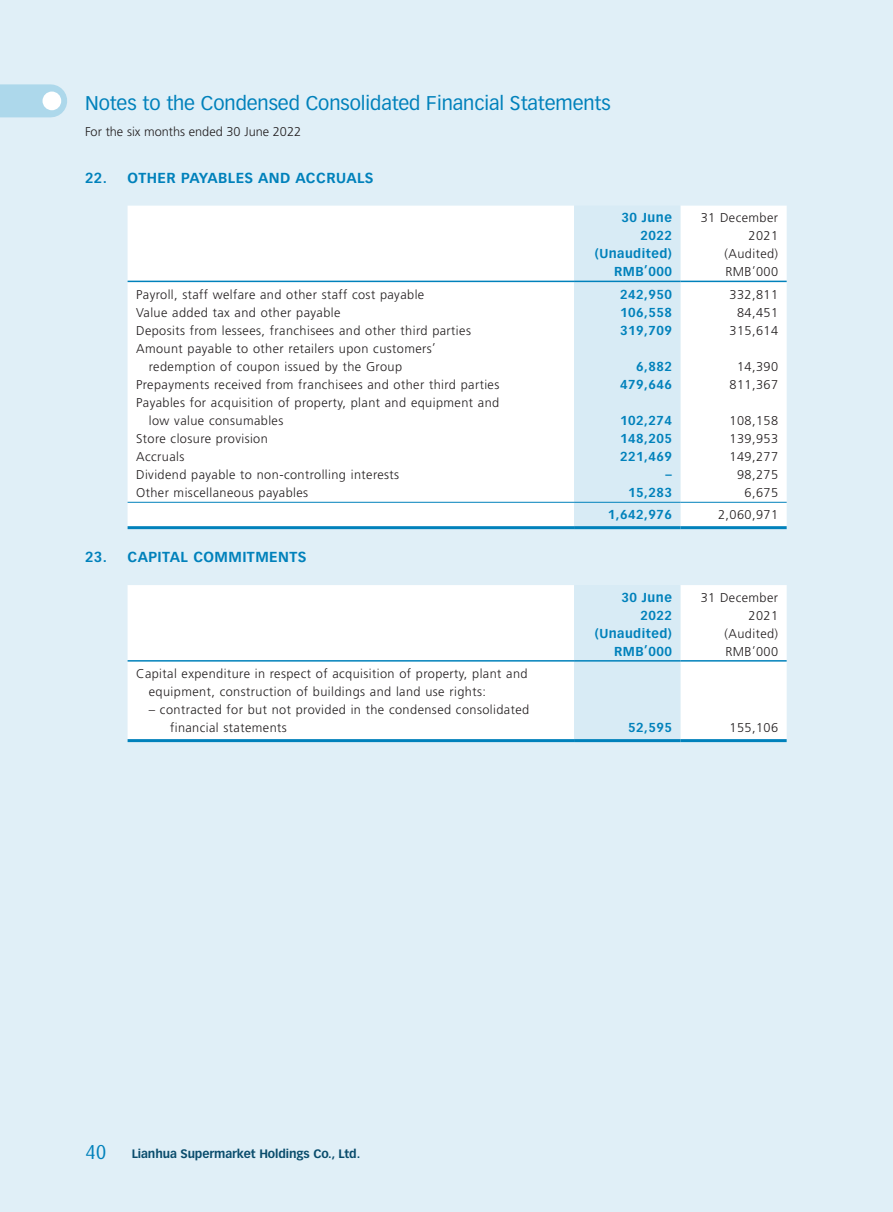
<style>
.page{position:relative;width:893px;height:1212px;background:#e0eff7}
.page>*{position:absolute;margin:0;border:0;box-sizing:border-box;transform-origin:0 0}
.t1{font:20.25px "Dax";color:#0081bb}
.t2{font:19.5px "Vectora LT Std";letter-spacing:-.005em;color:#0081bb}
.Heading_1{font:700 14.25px "Vectora LT Std";letter-spacing:.03em;color:#0081bb}
.Body_Text{font:300 12.75px/18px "Frutiger LT Std";letter-spacing:.035em;color:#231f20}
.Body_Text-2{font:700 12.75px "Vectora LT Std";letter-spacing:.035em;color:#0081bb}
.Body_Text-3{font:300 12.75px "Frutiger LT Std";letter-spacing:-.005em;color:#231f20}
.t3{font:700 12px "Vectora LT Std";letter-spacing:-.01em;color:#094c6c}
</style>
<div class="page">
<div style="left:0;top:84px;width:51px;height:33px;background:#add8eb"></div>
<div style="left:43px;top:92px;width:18px;height:18px;background:#fff;border-radius:50%"></div>
<div style="left:128px;top:206px;width:659px;height:320px;background:#fff"></div>
<svg style="left:574px;top:206px;width:106px;height:320px"></svg>
<hr style="left:128px;top:281px;width:446px;height:1px;background:#0081bb">
<hr style="left:574px;top:281px;width:106px;height:1px;background:#0081bb">
<hr style="left:680px;top:281px;width:107px;height:1px;background:#0081bb">
<hr style="left:128px;top:502px;width:446px;height:1px;background:#0081bb">
<hr style="left:574px;top:502px;width:106px;height:1px;background:#0081bb">
<hr style="left:680px;top:502px;width:107px;height:1px;background:#0081bb">
<hr style="left:128px;top:526px;width:446px;height:3px;background:#0081bb">
<hr style="left:574px;top:526px;width:106px;height:3px;background:#0081bb">
<hr style="left:680px;top:526px;width:107px;height:3px;background:#0081bb">
<div style="left:128px;top:585px;width:659px;height:154px;background:#fff"></div>
<svg style="left:574px;top:585px;width:106px;height:154px"></svg>
<hr style="left:128px;top:660px;width:446px;height:2px;background:#0081bb">
<hr style="left:574px;top:660px;width:106px;height:2px;background:#0081bb">
<hr style="left:680px;top:660px;width:107px;height:2px;background:#0081bb">
<hr style="left:128px;top:739px;width:446px;height:3px;background:#0081bb">
<hr style="left:574px;top:739px;width:106px;height:3px;background:#0081bb">
<hr style="left:680px;top:739px;width:107px;height:3px;background:#0081bb">
<h2 class="t2" style="left:85px;top:91px;width:527px">Notes to the Condensed Consolidated Financial Statements</h2>
<p class="Body_Text-3" style="left:85px;top:125px;width:218px">For the six months ended 30 June 2022</p>
<p class="Heading_1" style="left:85px;top:169px;width:290px">22. OTHER PAYABLES AND ACCRUALS</p>
<p class="Body_Text-2" style="left:621px;top:210px;width:52px">30 June</p>
<p class="Body_Text" style="left:701px;top:209px;width:79px">31 December</p>
<p class="Body_Text-2" style="left:640px;top:228px;width:33px">2022</p>
<p class="Body_Text" style="left:748px;top:227px;width:31px">2021</p>
<p class="Body_Text-2" style="left:595px;top:246px;width:78px">(Unaudited)</p>
<p class="Body_Text" style="left:724px;top:245px;width:55px">(Audited)</p>
<p class="Body_Text-2" style="left:614px;top:264px;width:59px">RMB’000</p>
<p class="Body_Text" style="left:725px;top:263px;width:54px">RMB’000</p>
<p class="Body_Text" style="left:136px;top:285px;width:290px">Payroll, staff welfare and other staff cost payable</p>
<p class="Body_Text-2" style="left:620px;top:286px;width:53px">242,950</p>
<p class="Body_Text" style="left:730px;top:285px;width:50px">332,811</p>
<p class="Body_Text" style="left:136px;top:303px;width:206px">Value added tax and other payable</p>
<p class="Body_Text-2" style="left:620px;top:304px;width:53px">106,558</p>
<p class="Body_Text" style="left:737px;top:303px;width:43px">84,451</p>
<p class="Body_Text" style="left:136px;top:321px;width:336px">Deposits from lessees, franchisees and other third parties</p>
<p class="Body_Text-2" style="left:620px;top:322px;width:53px">319,709</p>
<p class="Body_Text" style="left:730px;top:321px;width:50px">315,614</p>
<p class="Body_Text" style="left:149px;top:339px;width:288px;text-indent:-13px">Amount payable to other retailers upon customers’ redemption of coupon issued by the Group</p>
<p class="Body_Text-2" style="left:636px;top:358px;width:37px">6,882</p>
<p class="Body_Text" style="left:737px;top:357px;width:43px">14,390</p>
<p class="Body_Text" style="left:136px;top:375px;width:365px">Prepayments received from franchisees and other third parties</p>
<p class="Body_Text-2" style="left:620px;top:376px;width:53px">479,646</p>
<p class="Body_Text" style="left:730px;top:375px;width:50px">811,367</p>
<p class="Body_Text" style="left:149px;top:393px;width:352px;text-indent:-13px">Payables for acquisition of property, plant and equipment and low value consumables</p>
<p class="Body_Text-2" style="left:620px;top:412px;width:53px">102,274</p>
<p class="Body_Text" style="left:730px;top:411px;width:50px">108,158</p>
<p class="Body_Text" style="left:136px;top:429px;width:133px">Store closure provision</p>
<p class="Body_Text-2" style="left:620px;top:430px;width:53px">148,205</p>
<p class="Body_Text" style="left:730px;top:429px;width:50px">139,953</p>
<p class="Body_Text" style="left:136px;top:447px;width:50px">Accruals</p>
<p class="Body_Text-2" style="left:620px;top:448px;width:53px">221,469</p>
<p class="Body_Text" style="left:730px;top:447px;width:50px">149,277</p>
<p class="Body_Text" style="left:136px;top:465px;width:265px">Dividend payable to non-controlling interests</p>
<p class="Body_Text-2" style="left:665px;top:466px;width:8px">–</p>
<p class="Body_Text" style="left:737px;top:465px;width:43px">98,275</p>
<p class="Body_Text" style="left:136px;top:483px;width:174px">Other miscellaneous payables</p>
<p class="Body_Text-2" style="left:628px;top:484px;width:45px">15,283</p>
<p class="Body_Text" style="left:745px;top:483px;width:35px">6,675</p>
<p class="Body_Text-2" style="left:608px;top:507px;width:65px">1,642,976</p>
<p class="Body_Text" style="left:718px;top:506px;width:62px">2,060,971</p>
<p class="Heading_1" style="left:85px;top:548px;width:223px">23. CAPITAL COMMITMENTS</p>
<p class="Body_Text-2" style="left:621px;top:589px;width:52px">30 June</p>
<p class="Body_Text" style="left:701px;top:588px;width:79px">31 December</p>
<p class="Body_Text-2" style="left:640px;top:607px;width:33px">2022</p>
<p class="Body_Text" style="left:748px;top:606px;width:31px">2021</p>
<p class="Body_Text-2" style="left:595px;top:625px;width:78px">(Unaudited)</p>
<p class="Body_Text" style="left:724px;top:624px;width:55px">(Audited)</p>
<p class="Body_Text-2" style="left:614px;top:643px;width:59px">RMB’000</p>
<p class="Body_Text" style="left:725px;top:642px;width:54px">RMB’000</p>
<p class="Body_Text" style="left:149px;top:665px;width:380px;text-indent:-13px">Capital expenditure in respect of acquisition of property, plant and equipment, construction of buildings and land use rights:</p>
<p class="Body_Text" style="left:170px;top:701px;width:361px;text-indent:-21px">– contracted for but not provided in the condensed consolidated financial statements</p>
<p class="Body_Text-2" style="left:628px;top:720px;width:45px">52,595</p>
<p class="Body_Text" style="left:730px;top:719px;width:50px">155,106</p>
<h1 class="t1" style="left:85px;top:1141px;width:23px">40</h1>
<p class="t3" style="left:132px;top:1147px;width:230px">Lianhua Supermarket Holdings Co., Ltd.</p>
</div>
